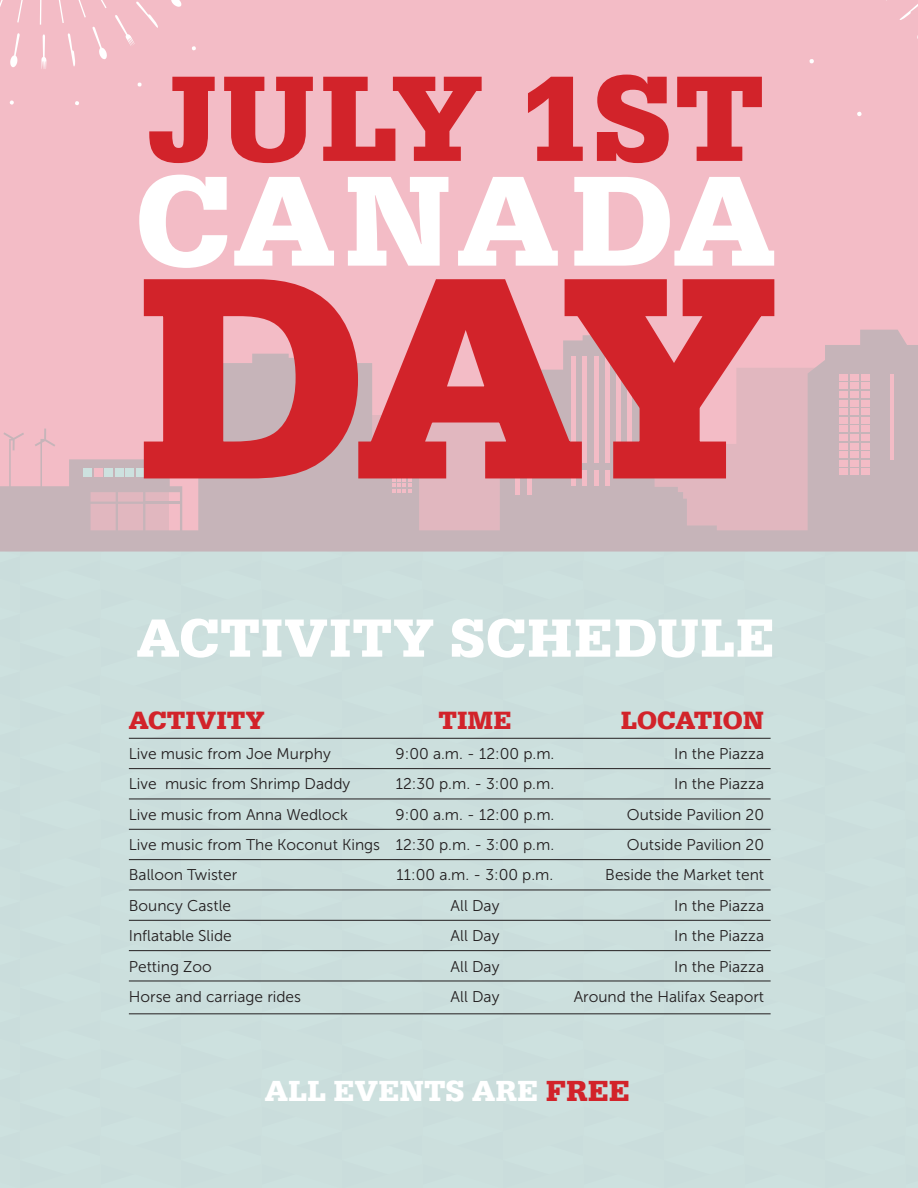
<style>
.page{position:relative;width:918px;height:1188px;background:#fff}
.page>*{position:absolute;margin:0;border:0;box-sizing:border-box;transform-origin:0 0}
.t1{font:700 292.95px "Serifa";color:#d2232a}
.t2{font:700 133.05px "Serifa";letter-spacing:.035em;color:#fff}
.t3{font:700 126.3px "Serifa";letter-spacing:.02em;color:#d2232a}
.t4{font:700 55.8px "Serifa";letter-spacing:.015em;color:#fff}
.t5{font:700 30.15px "Serifa";color:#fff}
.t6{font:700 25.95px "Serifa";color:#d2232a}
.t7{font:15.6px "Museo Sans 300";color:#231f20}
.s1{color:#d2232a}
</style>
<div class="page">
<div style="left:0;top:0;width:918px;height:550px;background:#f3bcc6"></div>
<div style="left:0;top:550px;width:918px;height:638px;background:#ccdfdd"></div>
<svg style="left:809px;top:59px;width:5px;height:5px"></svg>
<svg style="left:857px;top:111px;width:5px;height:5px"></svg>
<svg style="left:10px;top:100px;width:4px;height:5px"></svg>
<svg style="left:75px;top:101px;width:4px;height:4px"></svg>
<svg style="left:137px;top:82px;width:5px;height:5px"></svg>
<svg style="left:192px;top:46px;width:4px;height:5px"></svg>
<svg style="left:40px;top:0;width:2px;height:25px"></svg>
<svg style="left:0;top:0;width:23px;height:23px"></svg>
<svg style="left:41px;top:34px;width:6px;height:35px"></svg>
<svg style="left:10px;top:33px;width:10px;height:34px"></svg>
<svg style="left:59px;top:0;width:48px;height:66px"></svg>
<svg style="left:115px;top:0;width:67px;height:46px"></svg>
<svg style="left:886px;top:0;width:32px;height:39px"></svg>
<svg style="left:0;top:329px;width:918px;height:223px;fill:#c6b4b9"></svg>
<svg style="left:0;top:429px;width:182px;height:105px"></svg>
<div style="left:68px;top:491px;width:21px;height:44px;background:#c6b4b9"></div>
<hr style="left:145px;top:502px;width:35px;height:2px;background:#541e2d">
<hr style="left:891px;top:374px;width:3px;height:86px;background:#dc3653">
<hr style="left:516px;top:392px;width:4px;height:103px;background:#f3bcc6">
<hr style="left:528px;top:392px;width:4px;height:103px;background:#f3bcc6">
<svg style="left:392px;top:480px;width:19px;height:12px"></svg>
<div style="left:83px;top:468px;width:9px;height:9px;background:#cde1df"></div>
<div style="left:94px;top:468px;width:8px;height:9px;background:#f3bcc6"></div>
<div style="left:104px;top:468px;width:9px;height:9px;background:#cde1df"></div>
<div style="left:115px;top:468px;width:9px;height:9px;background:#cde1df"></div>
<div style="left:125px;top:468px;width:9px;height:9px;background:#cde1df"></div>
<div style="left:136px;top:468px;width:9px;height:9px;background:#cde1df"></div>
<hr style="left:129px;top:738px;width:642px;height:1px;background:#231f20">
<hr style="left:129px;top:768px;width:642px;height:1px;background:#231f20">
<hr style="left:129px;top:799px;width:642px;height:1px;background:#231f20">
<hr style="left:129px;top:829px;width:642px;height:1px;background:#231f20">
<hr style="left:129px;top:859px;width:642px;height:1px;background:#231f20">
<hr style="left:129px;top:890px;width:642px;height:1px;background:#231f20">
<hr style="left:129px;top:920px;width:642px;height:1px;background:#231f20">
<hr style="left:129px;top:950px;width:642px;height:1px;background:#231f20">
<hr style="left:129px;top:981px;width:642px;height:1px;background:#231f20">
<hr style="left:129px;top:1014px;width:642px;height:1px;background:#231f20">
<svg style="left:142px;top:279px;width:214px;height:201px"></svg>
<svg style="left:356px;top:279px;width:207px;height:201px"></svg>
<svg style="left:563px;top:279px;width:310px;height:258px"></svg>
<p class="t3" style="left:146px;top:44px;width:620px">JULY 1ST</p>
<p class="t2" style="left:136px;top:142px;width:641px">CANADA</p>
<p class="t1" style="left:136px;top:205px;width:641px">DAY</p>
<p class="t4" style="left:137px;top:605px;width:639px">ACTIVITY SCHEDULE</p>
<p class="t6" style="left:129px;top:705px;width:137px">ACTIVITY</p>
<p class="t6" style="left:439px;top:705px;width:75px">TIME</p>
<p class="t6" style="left:621px;top:705px;width:145px">LOCATION</p>
<p class="t7" style="left:129px;top:745px;width:203px">Live music from Joe Murphy</p>
<p class="t7" style="left:396px;top:745px;width:160px">9:00 a.m. - 12:00 p.m.</p>
<p class="t7" style="left:674px;top:745px;width:91px">In the Piazza</p>
<p class="t7" style="left:129px;top:776px;width:223px">Live music from Shrimp Daddy</p>
<p class="t7" style="left:396px;top:776px;width:160px">12:30 p.m. - 3:00 p.m.</p>
<p class="t7" style="left:674px;top:776px;width:91px">In the Piazza</p>
<p class="t7" style="left:129px;top:806px;width:221px">Live music from Anna Wedlock</p>
<p class="t7" style="left:396px;top:806px;width:160px">9:00 a.m. - 12:00 p.m.</p>
<p class="t7" style="left:627px;top:806px;width:139px">Outside Pavilion 20</p>
<p class="t7" style="left:129px;top:836px;width:427px">Live music from The Koconut Kings 12:30 p.m. - 3:00 p.m.</p>
<p class="t7" style="left:627px;top:836px;width:139px">Outside Pavilion 20</p>
<p class="t7" style="left:129px;top:867px;width:110px">Balloon Twister</p>
<p class="t7" style="left:397px;top:867px;width:158px">11:00 a.m. - 3:00 p.m.</p>
<p class="t7" style="left:605px;top:867px;width:160px">Beside the Market tent</p>
<p class="t7" style="left:129px;top:897px;width:104px">Bouncy Castle</p>
<p class="t7" style="left:451px;top:897px;width:50px">All Day</p>
<p class="t7" style="left:674px;top:897px;width:91px">In the Piazza</p>
<p class="t7" style="left:129px;top:927px;width:104px">Inflatable Slide</p>
<p class="t7" style="left:451px;top:927px;width:50px">All Day</p>
<p class="t7" style="left:674px;top:927px;width:91px">In the Piazza</p>
<p class="t7" style="left:129px;top:958px;width:84px">Petting Zoo</p>
<p class="t7" style="left:451px;top:958px;width:50px">All Day</p>
<p class="t7" style="left:674px;top:958px;width:91px">In the Piazza</p>
<p class="t7" style="left:129px;top:988px;width:174px">Horse and carriage rides</p>
<p class="t7" style="left:451px;top:988px;width:50px">All Day</p>
<p class="t7" style="left:574px;top:988px;width:192px">Around the Halifax Seaport</p>
<p class="t5" style="left:265px;top:1073px;width:366px">ALL EVENTS ARE <span class="s1">FREE</span></p>
</div>
